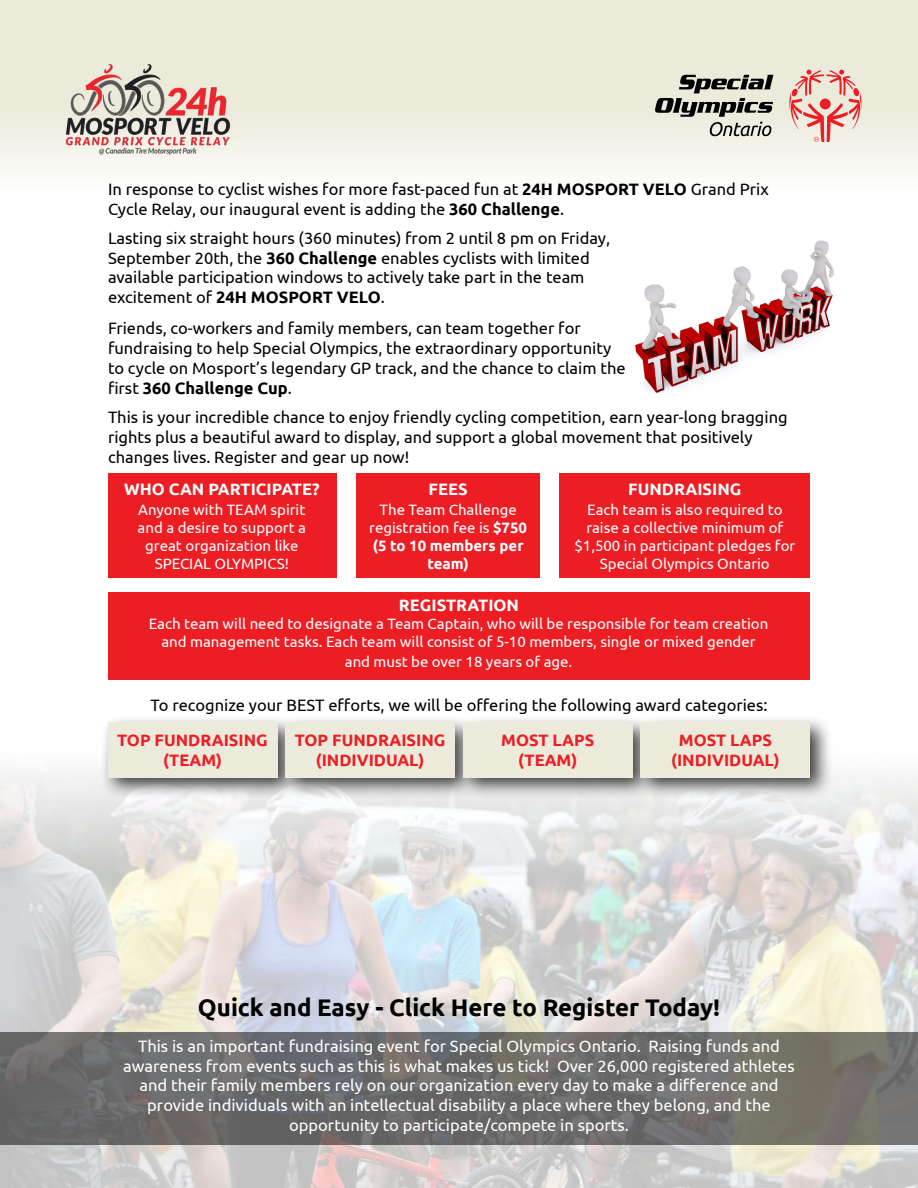
<style>
.page{position:relative;width:918px;height:1188px;background:#fff}
.page>*{position:absolute;margin:0;border:0;box-sizing:border-box;transform-origin:0 0}
.t1{font:700 24px "Ubuntu";color:#000}
.t2{font:16.5px/19.8px "Ubuntu";color:#000}
.t3{font:16.5px/19.8px "Ubuntu";color:#fff;text-align:center}
.t4{font:700 16.5px/19.8px "Ubuntu";color:#ed1d24;text-align:center}
.t5{font:700 16.5px "Ubuntu";color:#fff}
.t6{font:15px/18px "Ubuntu";color:#fff;text-align:center}
.s1{font-weight:700}
</style>
<div class="page">
<div style="left:0;top:0;width:918px;height:203px;background:linear-gradient(to bottom,#e7e4d1,#fafaf6)"></div>
<img style="left:54px;top:58px;width:187px;height:99px">
<svg style="left:0;top:771px;width:918px;height:417px;background:#dfdedc"></svg>
<svg style="left:0;top:1033px;width:918px;height:112px;background:#6c6c6a"></svg>
<div style="left:108px;top:592px;width:702px;height:87px;background:#ed1d24"></div>
<div style="left:108px;top:473px;width:229px;height:105px;background:#ed1d24"></div>
<div style="left:356px;top:473px;width:184px;height:105px;background:#ed1d24"></div>
<div style="left:560px;top:473px;width:250px;height:105px;background:#ed1d24"></div>
<div style="left:100px;top:714px;width:200px;height:86px;background:#000;opacity:.75"></div>
<div style="left:108px;top:722px;width:169px;height:55px;background:#eceadb"></div>
<div style="left:278px;top:714px;width:200px;height:86px;background:#000;opacity:.75"></div>
<div style="left:286px;top:722px;width:169px;height:55px;background:#eceadb"></div>
<div style="left:455px;top:714px;width:200px;height:86px;background:#000;opacity:.75"></div>
<div style="left:463px;top:722px;width:169px;height:55px;background:#eceadb"></div>
<div style="left:633px;top:714px;width:200px;height:86px;background:#000;opacity:.75"></div>
<div style="left:641px;top:722px;width:169px;height:55px;background:#eceadb"></div>
<img style="left:635px;top:240px;width:199px;height:153px">
<svg style="left:655px;top:75px;width:118px;height:61px;background:#a8a79d"></svg>
<svg style="left:788px;top:70px;width:75px;height:72px;background:#edb9b1"></svg>
<p class="t2" style="left:108px;top:179px;width:662px">In response to cyclist wishes for more fast-paced fun at <span class="s1">24H MOSPORT VELO</span> Grand Prix<br>Cycle Relay, our inaugural event is adding the <span class="s1">360 Challenge</span>.</p>
<p class="t2" style="left:108px;top:228px;width:504px">Lasting six straight hours (360 minutes) from 2 until 8 pm on Friday, September 20th, the <span class="s1">360 Challenge</span> enables cyclists with limited available participation windows to actively take part in the team excitement of <span class="s1">24H MOSPORT VELO</span>.</p>
<p class="t2" style="left:108px;top:318px;width:519px">Friends, co-workers and family members, can team together for fundraising to help Special Olympics, the extraordinary opportunity to cycle on Mosport’s legendary GP track, and the chance to claim the first <span class="s1">360 Challenge Cup</span>.</p>
<p class="t2" style="left:108px;top:407px;width:681px">This is your incredible chance to enjoy friendly cycling competition, earn year-long bragging rights plus a beautiful award to display, and support a global movement that positively changes lives. Register and gear up now!</p>
<p class="t5" style="left:124px;top:479px;width:197px">WHO CAN PARTICIPATE?</p>
<p class="t6" style="left:138px;top:500px;width:170px">Anyone with TEAM spirit and a desire to support a great organization like<br>SPECIAL OLYMPICS!</p>
<p class="t5" style="left:429px;top:479px;width:41px">FEES</p>
<p class="t6" style="left:369px;top:500px;width:159px">The Team Challenge registration fee is <span class="s1">$750 (5 to 10 members per team)</span></p>
<p class="t5" style="left:399px;top:595px;width:122px">REGISTRATION</p>
<p class="t5" style="left:628px;top:479px;width:115px">FUNDRAISING</p>
<p class="t6" style="left:574px;top:500px;width:222px">Each team is also required to raise a collective minimum of $1,500 in participant pledges for<br>Special Olympics Ontario</p>
<p class="t6" style="left:149px;top:614px;width:621px">Each team will need to designate a Team Captain, who will be responsible for team creation and management tasks. Each team will consist of 5-10 members, single or mixed gender</p>
<p class="t6" style="left:345px;top:652px;width:229px">and must be over 18 years of age.</p>
<p class="t2" style="left:150px;top:694px;width:619px">To recognize your BEST efforts, we will be offering the following award categories:</p>
<p class="t4" style="left:117px;top:730px;width:152px">TOP FUNDRAISING (TEAM)</p>
<p class="t4" style="left:295px;top:730px;width:152px">TOP FUNDRAISING (INDIVIDUAL)</p>
<p class="t4" style="left:501px;top:730px;width:95px">MOST LAPS (TEAM)</p>
<p class="t4" style="left:671px;top:730px;width:110px">MOST LAPS (INDIVIDUAL)</p>
<h1 class="t1" style="left:198px;top:993px;width:524px">Quick and Easy - Click Here to Register Today!</h1>
<p class="t3" style="left:123px;top:1035px;width:673px">This is an important fundraising event for Special Olympics Ontario. Raising funds and awareness from events such as this is what makes us tick! Over 26,000 registered athletes and their family members rely on our organization every day to make a difference and provide individuals with an intellectual disability a place where they belong, and the opportunity to participate/compete in sports.</p>
</div>
